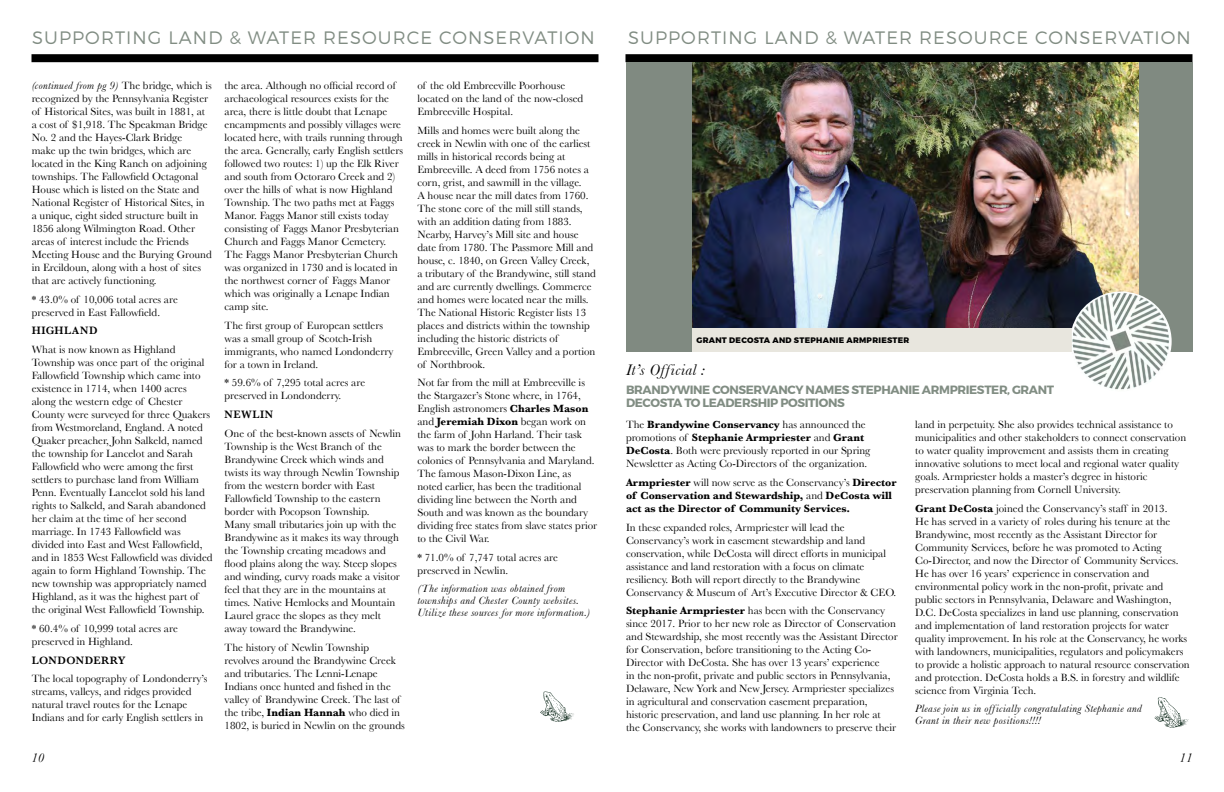
<style>
.page{position:relative;width:1224px;height:792px;background:#fff}
.page>*{position:absolute;margin:0;border:0;box-sizing:border-box;transform-origin:0 0}
.t1{font:300 18px "Montserrat";letter-spacing:.06em;color:#818d83}
.t2{font:italic 16px "Baskerville";letter-spacing:.035em;color:#000}
.t3{font:italic 13px "Baskerville";color:#000}
.t4{font:700 12px/13px "Montserrat";letter-spacing:-.03em;color:#818d83}
.t5{font:11px/13px "Baskerville";color:#000}
.t6{font:italic 11px/12px "Baskerville";letter-spacing:.035em;color:#000}
.t7{font:700 11px/13px "Baskerville";color:#000}
.t8{font:600 11px "Baskerville";letter-spacing:.035em;color:#000}
.t9{font:800 8px "Montserrat";letter-spacing:.035em;color:#000}
.s1{font-style:italic}
.s2{font-weight:700}
.s3{font-weight:400}
</style>
<div class="page">
<div style="left:626px;top:54px;width:566px;height:8px;background:#000"></div>
<div style="left:32px;top:54px;width:566px;height:8px;background:#000"></div>
<svg style="left:540px;top:691px;width:34px;height:31px"></svg>
<svg style="left:1154px;top:697px;width:35px;height:31px"></svg>
<div style="left:626px;top:62px;width:567px;height:289px;background:#808a81"></div>
<img style="left:692px;top:62px;width:446px;height:266px">
<div style="left:692px;top:328px;width:446px;height:23px;background:#e8e6de"></div>
<img style="left:1072px;top:291px;width:100px;height:99px">
<h1 class="t1" style="left:32px;top:27px;width:564px">SUPPORTING LAND &amp; WATER R ESOURCE CONSERVATION</h1>
<h1 class="t1" style="left:628px;top:27px;width:564px">SUPPORTING LAND &amp; WATER R ESOURCE CONSERVATION</h1>
<p class="t5" style="left:32px;top:79px;width:182px"><span class="s1">(continued from pg 9)</span> The bridge, which is recognized by the Pennsylvania Register of Historical Sites, was built in 1881, at a cost of $1,918. The Speakman Bridge No. 2 and the Hayes-Clark Bridge<br>make up the twin bridges, which are located in the King Ranch on adjoining townships. The Fallowfield Octagonal House which is listed on the State and National Register of Historical Sites, in a unique, eight sided structure built in 1856 along Wilmington Road. Other areas of interest include the Friends Meeting House and the Burying Ground in Ercildoun, along with a host of sites that are actively functioning.</p>
<p class="t5" style="left:32px;top:292px;width:148px">* 43.0% of 10,006 total acres are preserved in East Fallowfield.</p>
<p class="t8" style="left:32px;top:324px;width:67px">HIGHLAND</p>
<p class="t5" style="left:32px;top:343px;width:182px">What is now known as Highland Township was once part of the original Fallowfield Township which came into existence in 1714, when 1400 acres along the western edge of Chester County were surveyed for three Quakers from Westmoreland, England. A noted Quaker preacher, John Salkeld, named the township for Lancelot and Sarah Fallowfield who were among the first settlers to purchase land from William Penn. Eventually Lancelot sold his land rights to Salkeld, and Sarah abandoned her claim at the time of her second marriage. In 1743 Fallowfield was divided into East and West Fallowfield, and in 1853 West Fallowfield was divided again to form Highland Township. The new township was appropriately named Highland, as it was the highest part of the original West Fallowfield Township.</p>
<p class="t5" style="left:32px;top:622px;width:148px">* 60.4% of 10,999 total acres are preserved in Highland.</p>
<p class="t8" style="left:32px;top:654px;width:95px">LONDONDERRY</p>
<p class="t5" style="left:32px;top:672px;width:177px">The local topography of Londonderry’s streams, valleys, and ridges provided natural travel routes for the Lenape Indians and for early English settlers in</p>
<p class="t5" style="left:225px;top:79px;width:180px">the area. Although no official record of archaeological resources exists for the area, there is little doubt that Lenape encampments and possibly villages were located here, with trails running through the area. Generally, early English settlers followed two routes: 1) up the Elk River and south from Octoraro Creek and 2) over the hills of what is now Highland Township. The two paths met at Faggs Manor. Faggs Manor still exists today consisting of Faggs Manor Presbyterian Church and Faggs Manor Cemetery.<br>The Faggs Manor Presbyterian Church was organized in 1730 and is located in the northwest corner of Faggs Manor which was originally a Lenape Indian camp site.</p>
<p class="t5" style="left:225px;top:318px;width:171px">The first group of European settlers was a small group of Scotch-Irish immigrants, who named Londonderry for a town in Ireland.</p>
<p class="t5" style="left:225px;top:376px;width:142px">* 59.6% of 7,295 total acres are preserved in Londonderry.</p>
<p class="t8" style="left:225px;top:408px;width:50px">NEWLIN</p>
<p class="t5" style="left:225px;top:427px;width:178px">One of the best-known assets of Newlin Township is the West Branch of the Brandywine Creek which winds and twists its way through Newlin Township from the western border with East Fallowfield Township to the eastern border with Pocopson Township.<br>Many small tributaries join up with the Brandywine as it makes its way through the Township creating meadows and flood plains along the way. Steep slopes and winding, curvy roads make a visitor feel that they are in the mountains at times. Native Hemlocks and Mountain Laurel grace the slopes as they melt away toward the Brandywine.</p>
<p class="t5" style="left:225px;top:640px;width:182px">The history of Newlin Township revolves around the Brandywine Creek and tributaries. The Lenni-Lenape Indians once hunted and fished in the valley of Brandywine Creek. The last of the tribe, <span class="s2">Indian Hannah</span> who died in 1802, is buried in Newlin on the grounds</p>
<p class="t5" style="left:417px;top:79px;width:167px">of the old Embreeville Poorhouse located on the land of the now-closed<br>Embreeville Hospital.</p>
<p class="t5" style="left:417px;top:123px;width:180px">Mills and homes were built along the creek in Newlin with one of the earliest mills in historical records being at Embreeville. A deed from 1756 notes a corn, grist, and sawmill in the village.<br>A house near the mill dates from 1760.<br>The stone core of the mill still stands, with an addition dating from 1883.<br>Nearby, Harvey’s Mill site and house date from 1780. The Passmore Mill and house, c. 1840, on Green Valley Creek, a tributary of the Brandywine, still stand and are currently dwellings. Commerce and homes were located near the mills.<br>The National Historic Register lists 13 places and districts within the township including the historic districts of Embreeville, Green Valley and a portion of Northbrook.</p>
<p class="t5" style="left:417px;top:376px;width:181px">Not far from the mill at Embreeville is the Stargazer’s Stone where, in 1764, English astronomers <span class="s2">Charles Mason </span>and <span class="s2">Jeremiah Dixon</span> began work on the farm of John Harland. Their task was to mark the border between the colonies of Pennsylvania and Maryland.<br>The famous Mason-Dixon Line, as noted earlier, has been the traditional dividing line between the North and South and was known as the boundary dividing free states from slave states prior to the Civil War.</p>
<p class="t5" style="left:417px;top:551px;width:142px">* 71.0% of 7,747 total acres are preserved in Newlin.</p>
<p class="t6" style="left:417px;top:582px;width:174px">(The information was obtained from townships and Chester County websites.<br>Utilize these sources for more information.)</p>
<p class="t9" style="left:697px;top:335px;width:214px">GRANT DECOSTA AND STEPHANIE ARMPRIESTER</p>
<h2 class="t2" style="left:626px;top:361px;width:81px">It’s Official :</h2>
<p class="t4" style="left:626px;top:384px;width:421px">BRANDYWINE CONSERVANCY NAMES STEPHANIE ARMPRIESTER, GRANT<br>DECOSTA TO LEADERSHIP POSITIONS</p>
<p class="t5" style="left:915px;top:418px;width:273px">land in perpetuity. She also provides technical assistance to municipalities and other stakeholders to connect conservation to water quality improvement and assists them in creating innovative solutions to meet local and regional water quality goals. Armpriester holds a master’s degree in historic preservation planning from Cornell University.</p>
<p class="t5" style="left:915px;top:502px;width:276px"><span class="s2">Grant DeCosta</span> joined the Conservancy’s staff in 2013.<br>He has served in a variety of roles during his tenure at the Brandywine, most recently as the Assistant Director for Community Services, before he was promoted to Acting Co-Director, and now the Director of Community Services.<br>He has over 16 years’ experience in conservation and environmental policy work in the non-profit, private and public sectors in Pennsylvania, Delaware and Washington, D.C. DeCosta specializes in land use planning, conservation and implementation of land restoration projects for water quality improvement. In his role at the Conservancy, he works with landowners, municipalities, regulators and policymakers to provide a holistic approach to natural resource conservation and protection. DeCosta holds a B.S. in forestry and wildlife science from Virginia Tech.</p>
<p class="t6" style="left:915px;top:702px;width:228px">Please join us in officially congratulating Stephanie and<br>Grant in their new positions!!!!</p>
<p class="t5" style="left:626px;top:418px;width:246px">The <span class="s2">Brandywine Conservancy</span> has announced the promotions of <span class="s2">Stephanie Armpriester</span> and <span class="s2">Grant DeCosta</span>. Both were previously reported in our Spring Newsletter as Acting Co-Directors of the organization.</p>
<p class="t7" style="left:626px;top:476px;width:272px">Armpriester <span class="s3">will now serve as the Conservancy’s</span> Director of Conservation and Stewardship, <span class="s3">and</span> DeCosta will act as the Director of Community Services.</p>
<p class="t5" style="left:626px;top:520px;width:272px">In these expanded roles, Armpriester will lead the Conservancy’s work in easement stewardship and land conservation, while DeCosta will direct efforts in municipal assistance and land restoration with a focus on climate resiliency. Both will report directly to the Brandywine Conservancy &amp; Museum of Art’s Executive Director &amp; CEO.</p>
<p class="t5" style="left:626px;top:604px;width:273px"><span class="s2">Stephanie Armpriester</span> has been with the Conservancy since 2017. Prior to her new role as Director of Conservation and Stewardship, she most recently was the Assistant Director for Conservation, before transitioning to the Acting Co-Director with DeCosta. She has over 13 years’ experience<br>in the non-profit, private and public sectors in Pennsylvania, Delaware, New York and New Jersey. Armpriester specializes in agricultural and conservation easement preparation, historic preservation, and land use planning. In her role at<br>the Conservancy, she works with landowners to preserve their</p>
<p class="t3" style="left:31px;top:750px;width:14px">10</p>
<p class="t3" style="left:1180px;top:750px;width:14px">11</p>
</div>
